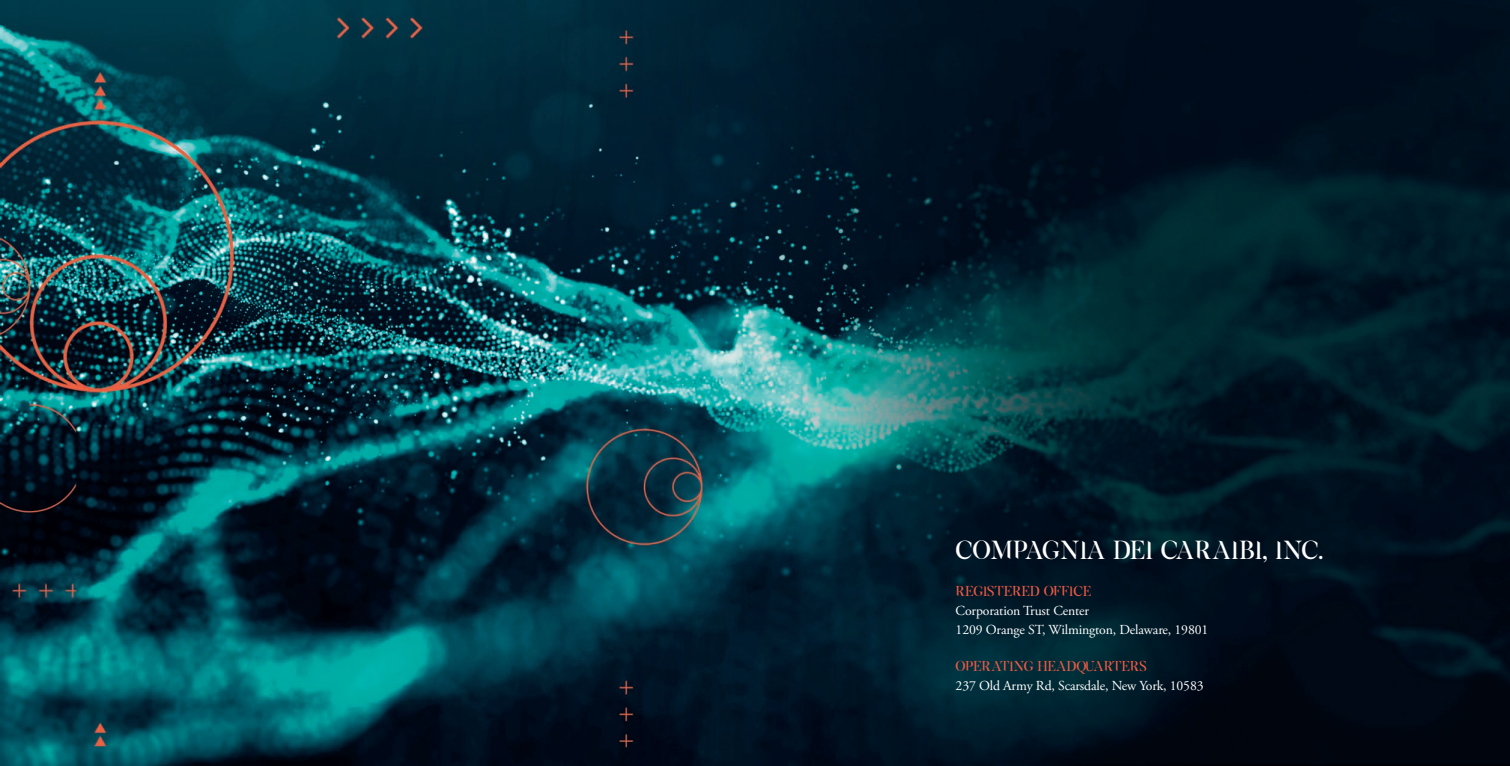
<style>
.page{position:relative;width:1510px;height:766px;background:#fff}
.page>*{position:absolute;margin:0;border:0;box-sizing:border-box;transform-origin:0 0}
.t1{font:25px "Exodus Display Sa";color:#fff}
.t2{font:13.75px/18.8px "Adobe Garamond Pro";letter-spacing:-.01em;color:#fff}
.t3{font:13.75px "Exodus Display Sa";letter-spacing:-.01em;color:#f05a44}
</style>
<div class="page">
<img style="left:0;top:0;width:1509px;height:765px">
<h1 class="t1" style="left:955px;top:534px;width:369px">COMPAGNIA DEI CARAIBI, INC.</h1>
<p class="t3" style="left:955px;top:583px;width:137px">REGISTERED OFFICE</p>
<p class="t2" style="left:955px;top:601px;width:254px">Corporation Trust Center<br>1209 Orange ST, Wilmington, Delaware, 19801</p>
<p class="t3" style="left:955px;top:658px;width:192px">OPERATING HEADQUARTERS</p>
<p class="t2" style="left:955px;top:676px;width:249px">237 Old Army Rd, Scarsdale, New York, 10583</p>
</div>
